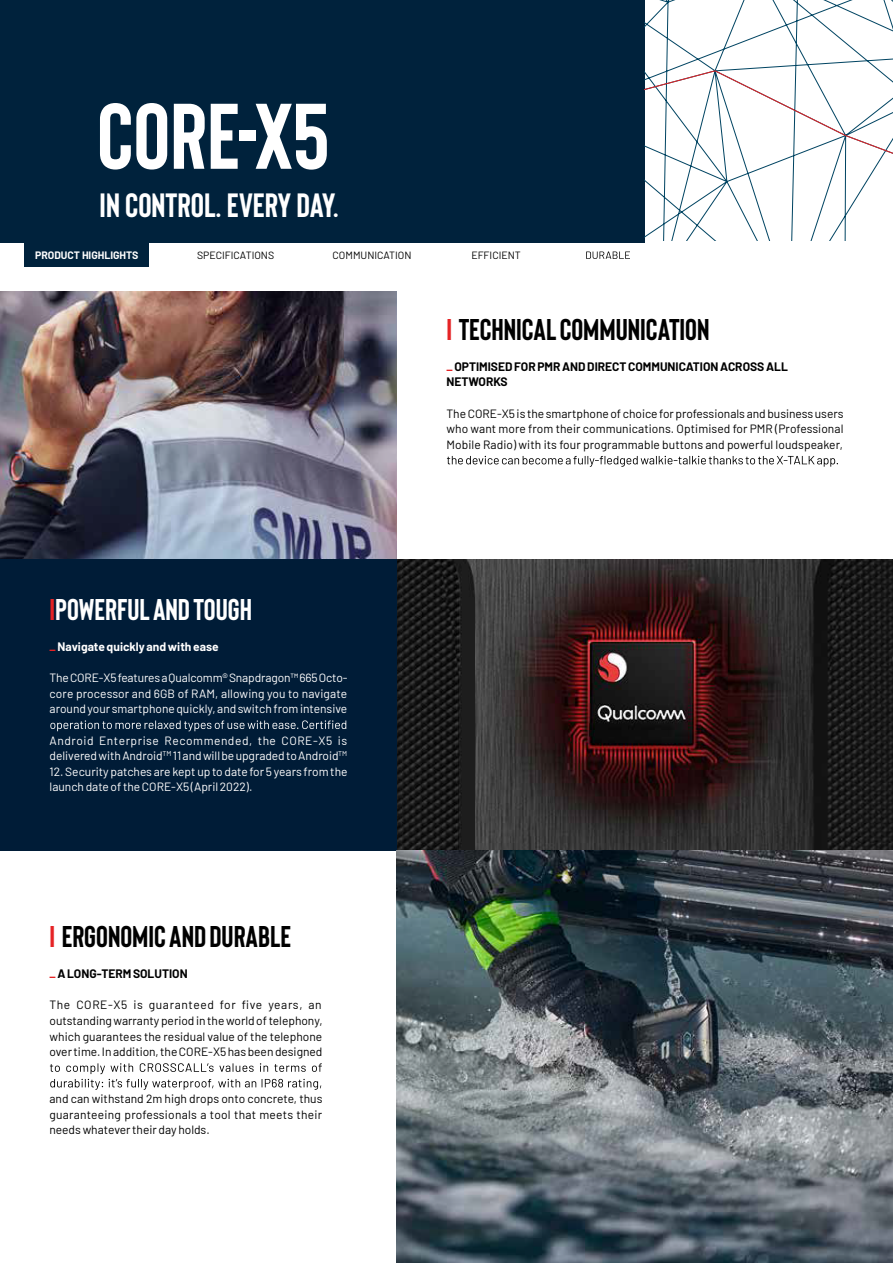
<style>
.page{position:relative;width:893px;height:1263px;background:#fff}
.page>*{position:absolute;margin:0;border:0;box-sizing:border-box;transform-origin:0 0}
.t1{font:700 92.85px "Bison";color:#fff}
.t2{font:700 33.6px "Bison";color:#fff}
.t3{font:700 30px "Bison";color:#000}
.t4{font:700 30px "Bison";color:#fff}
.t5{font:12px/15.6px "Barlow";color:#000;text-align:justify}
.t6{font:12px/15.6px "Barlow";color:#fff;text-align:justify}
.t7{font:700 12px/15.6px "Barlow";color:#000}
.t8{font:700 12px "Barlow";color:#fff}
.t9{font:10.5px "Barlow";color:#000}
.t10{font:700 10.5px "Barlow";color:#fff}
.s1{color:#e52325}
</style>
<div class="page">
<img style="left:397px;top:559px;width:496px;height:291px">
<img style="left:0;top:291px;width:397px;height:268px">
<div style="left:0;top:0;width:645px;height:243px;background:#00223c"></div>
<svg style="left:447px;top:456px;width:391px;height:11px"></svg>
<svg style="left:651px;top:0;width:242px;height:19px"></svg>
<svg style="left:645px;top:19px;width:248px;height:221px"></svg>
<div style="left:0;top:559px;width:397px;height:291px;background:#001c37"></div>
<svg style="left:50px;top:1063px;width:272px;height:27px"></svg>
<img style="left:397px;top:850px;width:496px;height:413px">
<svg style="left:50px;top:720px;width:296px;height:11px"></svg>
<div style="left:25px;top:243px;width:124px;height:24px;background:#00223c"></div>
<svg style="left:586px;top:251px;width:44px;height:8px"></svg>
<h1 class="t1" style="left:97px;top:78px;width:234px">CORE-X5</h1>
<h2 class="t2" style="left:100px;top:184px;width:241px">IN CONTROL. EVERY DAY.</h2>
<p class="t10" style="left:35px;top:247px;width:105px">PRODUCT HIGHLIGHTS</p>
<p class="t9" style="left:197px;top:247px;width:78px">SPECIFICATIONS</p>
<p class="t9" style="left:333px;top:247px;width:80px">COMMUNICATION</p>
<p class="t9" style="left:471px;top:247px;width:51px">EFFICIENT</p>
<h3 class="t4" style="left:50px;top:590px;width:204px"><span class="s1">I</span>POWERFULANDTOUGH</h3>
<p class="t8" style="left:50px;top:638px;width:170px"><span class="s1">_</span>Navigatequickly andwith ease</p>
<p class="t6" style="left:50px;top:669px;width:299px">TheCORE-X5featuresaQualcomm®Snapdragon™665Octo&shy;core processor and 6GB of RAM, allowing you to navigate aroundyour smartphonequickly, andswitchfromintensive</p>
<p class="t6" style="left:50px;top:731px;width:299px">Android Enterprise Recommended, the CORE-X5 is deliveredwithAndroid<sup>TM</sup> 11andwillbeupgradedtoAndroid<sup>TM </sup>12.Security patches are kept up to date for 5 years from the launch date oftheCORE-X5 (April 2022).</p>
<h3 class="t3" style="left:49px;top:918px;width:243px"><span class="s1">I</span> ERGONOMICANDDURABLE</h3>
<p class="t7" style="left:49px;top:965px;width:140px"><span class="s1">_</span> ALONG-TERMSOLUTION</p>
<p class="t5" style="left:49px;top:996px;width:275px">The CORE-X5 is guaranteed for five years, an outstandingwarrantyperiodintheworldoftelephony, which guarantees the residual value of the telephone overtime.Inaddition,theCORE-X5hasbeendesigned</p>
<p class="t5" style="left:49px;top:1090px;width:274px">and can withstand 2m high drops onto concrete, thus guaranteeing professionals a tool that meets their needswhatevertheir day holds.</p>
<h3 class="t3" style="left:446px;top:310px;width:265px"><span class="s1">I</span> TECHNICALCOMMUNICATION</h3>
<p class="t7" style="left:446px;top:358px;width:343px"><span class="s1">_</span> OPTIMISEDFORPMRANDDIRECTCOMMUNICATIONACROSSALL<br>NETWORKS</p>
<p class="t5" style="left:446px;top:404px;width:399px">TheCORE-X5 is thesmartphoneof choiceforprofessionals andbusinessusers who want more from their communications. Optimised for PMR (Professional Mobile Radio) with its four programmable buttons and powerful loudspeaker,</p>
</div>
